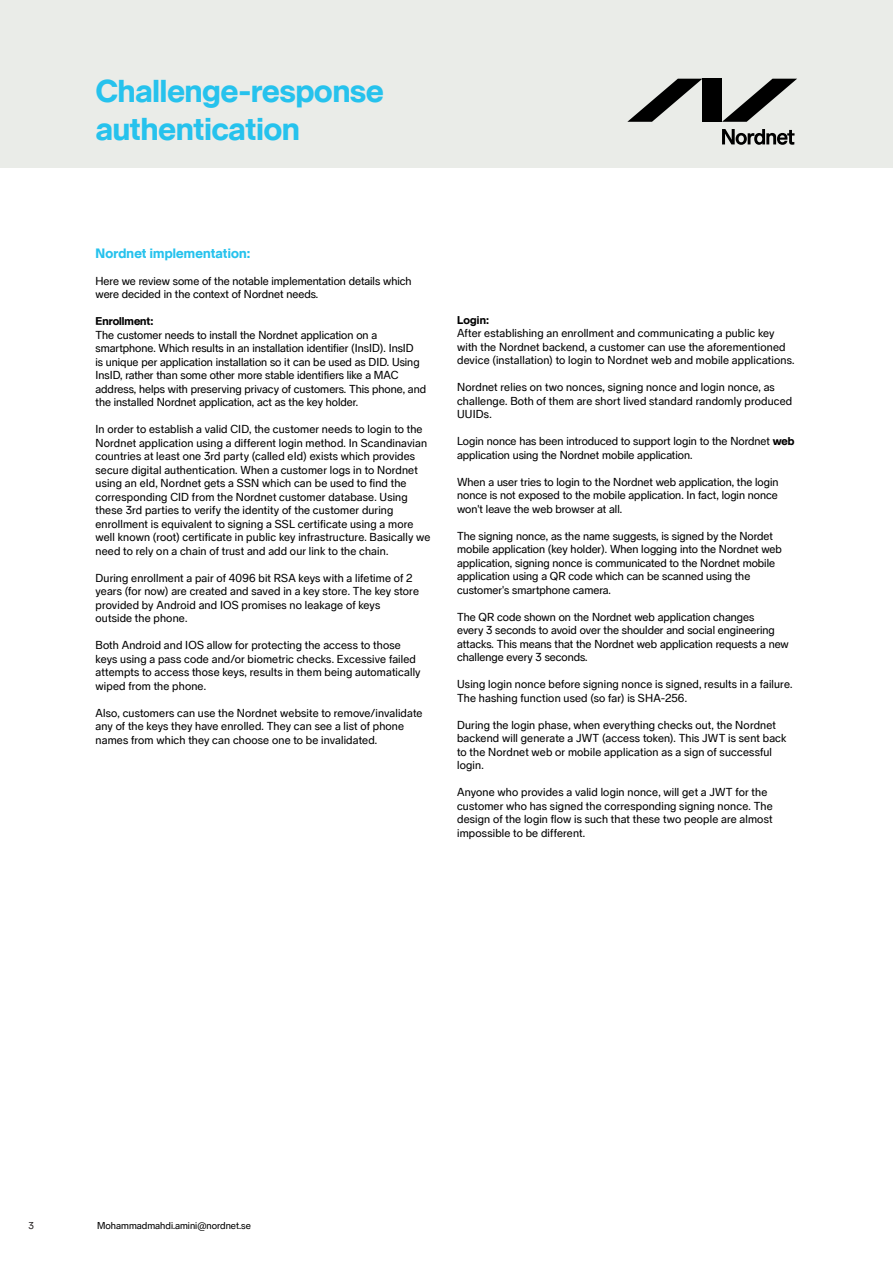
<style>
.page{position:relative;width:893px;height:1263px;background:#fff}
.page>*{position:absolute;margin:0;border:0;box-sizing:border-box;transform-origin:0 0}
.t1{font:800 31.5px "Nordnet Sans";color:#26c2ed}
.Paragraph_Style_1{font:800 13.5px "Nordnet Sans";letter-spacing:.015em;color:#26c2ed}
.Paragraph_Style_1-2{font:11.25px/13.5px "Nordnet Sans";letter-spacing:.01em;color:#000}
.Paragraph_Style_1-3{font:800 11.25px "Nordnet Sans";color:#000}
.t2{font:9.75px "Nordnet Sans";color:#000}
.t3{font:9.75px "Nordnet Sans";color:#231f20}
.s1{font-weight:800}
</style>
<div class="page">
<div style="left:0;top:0;width:893px;height:167px;background:#eaece8"></div>
<svg style="left:722px;top:79px;width:75px;height:43px"></svg>
<svg style="left:627px;top:79px;width:75px;height:43px"></svg>
<div style="left:702px;top:79px;width:20px;height:43px;background:#000"></div>
<svg style="left:722px;top:129px;width:72px;height:16px"></svg>
<p class="t1" style="left:96px;top:73px;width:289px">Challenge-response</p>
<p class="t1" style="left:96px;top:111px;width:205px">authentication</p>
<p class="Paragraph_Style_1" style="left:96px;top:245px;width:156px">Nordnet implementation:</p>
<p class="Paragraph_Style_1-2" style="left:96px;top:274px;width:317px">Here we review some of the notable implementation details which were decided in the context of Nordnet needs.</p>
<p class="Paragraph_Style_1-3" style="left:96px;top:315px;width:59px">Enrollment:</p>
<p class="Paragraph_Style_1-2" style="left:96px;top:328px;width:332px">The customer needs to install the Nordnet application on a smartphone. Which results in an installation identifier (InsID). InsID<br>is unique per application installation so it can be used as DID. Using InsID, rather than some other more stable identifiers like a MAC address, helps with preserving privacy of customers. This phone, and the installed Nordnet application, act as the key holder.</p>
<p class="Paragraph_Style_1-2" style="left:96px;top:423px;width:333px">In order to establish a valid CID, the customer needs to login to the<br>Nordnet application using a different login method. In Scandinavian</p>
<p class="Paragraph_Style_1-2" style="left:96px;top:450px;width:324px">countries at least one 3rd party (called eId) exists which provides secure digital authentication. When a customer logs in to Nordnet using an eId, Nordnet gets a SSN which can be used to find the corresponding CID from the Nordnet customer database. Using these 3rd parties to verify the identity of the customer during enrollment is equivalent to signing a SSL certificate using a more</p>
<p class="Paragraph_Style_1-2" style="left:96px;top:531px;width:336px">well known (root) certificate in public key infrastructure. Basically we need to rely on a chain of trust and add our link to the chain.</p>
<p class="Paragraph_Style_1-2" style="left:96px;top:571px;width:325px">During enrollment a pair of 4096 bit RSA keys with a lifetime of 2 years (for now) are created and saved in a key store. The key store provided by Android and IOS promises no leakage of keys</p>
<p class="Paragraph_Style_1-2" style="left:96px;top:612px;width:93px">outside the phone.</p>
<p class="Paragraph_Style_1-2" style="left:96px;top:639px;width:327px">Both Android and IOS allow for protecting the access to those keys using a pass code and/or biometric checks. Excessive failed attempts to access those keys, results in them being automatically wiped from the phone.</p>
<p class="Paragraph_Style_1-2" style="left:96px;top:706px;width:328px">Also, customers can use the Nordnet website to remove/invalidate any of the keys they have enrolled. They can see a list of phone names from which they can choose one to be invalidated.</p>
<p class="Paragraph_Style_1-3" style="left:457px;top:313px;width:34px">Login:</p>
<p class="Paragraph_Style_1-2" style="left:457px;top:327px;width:330px">After establishing an enrollment and communicating a public key with the Nordnet backend, a customer can use the aforementioned</p>
<p class="Paragraph_Style_1-2" style="left:457px;top:354px;width:339px">device (installation) to login to Nordnet web and mobile applications.</p>
<p class="Paragraph_Style_1-2" style="left:457px;top:381px;width:337px">Nordnet relies on two nonces, signing nonce and login nonce, as challenge. Both of them are short lived standard randomly produced</p>
<p class="Paragraph_Style_1-2" style="left:457px;top:408px;width:36px">UUIDs.</p>
<p class="Paragraph_Style_1-2" style="left:457px;top:435px;width:339px">Login nonce has been introduced to support login to the Nordnet <span class="s1">web </span>application using the Nordnet mobile application.</p>
<p class="Paragraph_Style_1-2" style="left:457px;top:475px;width:323px;text-align:justify">When a user tries to login to the Nordnet web application, the login nonce is not exposed to the mobile application. In fact, login nonce won't leave the web browser at all.</p>
<p class="Paragraph_Style_1-2" style="left:457px;top:529px;width:326px">The signing nonce, as the name suggests, is signed by the Nordet mobile application (key holder). When logging into the Nordnet web</p>
<p class="Paragraph_Style_1-2" style="left:457px;top:556px;width:319px">application, signing nonce is communicated to the Nordnet mobile application using a QR code which can be scanned using the customer's smartphone camera.</p>
<p class="Paragraph_Style_1-2" style="left:457px;top:610px;width:333px">The QR code shown on the Nordnet web application changes<br>every 3 seconds to avoid over the shoulder and social engineering attacks. This means that the Nordnet web application requests a new challenge every 3 seconds.</p>
<p class="Paragraph_Style_1-2" style="left:457px;top:678px;width:337px">Using login nonce before signing nonce is signed, results in a failure.</p>
<p class="Paragraph_Style_1-2" style="left:457px;top:691px;width:231px">The hashing function used (so far) is SHA-256.</p>
<p class="Paragraph_Style_1-2" style="left:457px;top:718px;width:331px">During the login phase, when everything checks out, the Nordnet backend will generate a JWT (access token). This JWT is sent back to the Nordnet web or mobile application as a sign of successful login.</p>
<p class="Paragraph_Style_1-2" style="left:457px;top:786px;width:317px">Anyone who provides a valid login nonce, will get a JWT for the customer who has signed the corresponding signing nonce. The design of the login flow is such that these two people are almost</p>
<p class="Paragraph_Style_1-2" style="left:457px;top:826px;width:130px">impossible to be different.</p>
<p class="t3" style="left:29px;top:1220px;width:7px">3</p>
<p class="t2" style="left:97px;top:1220px;width:155px">Mohammadmahdi.amini@nordnet.se</p>
</div>
